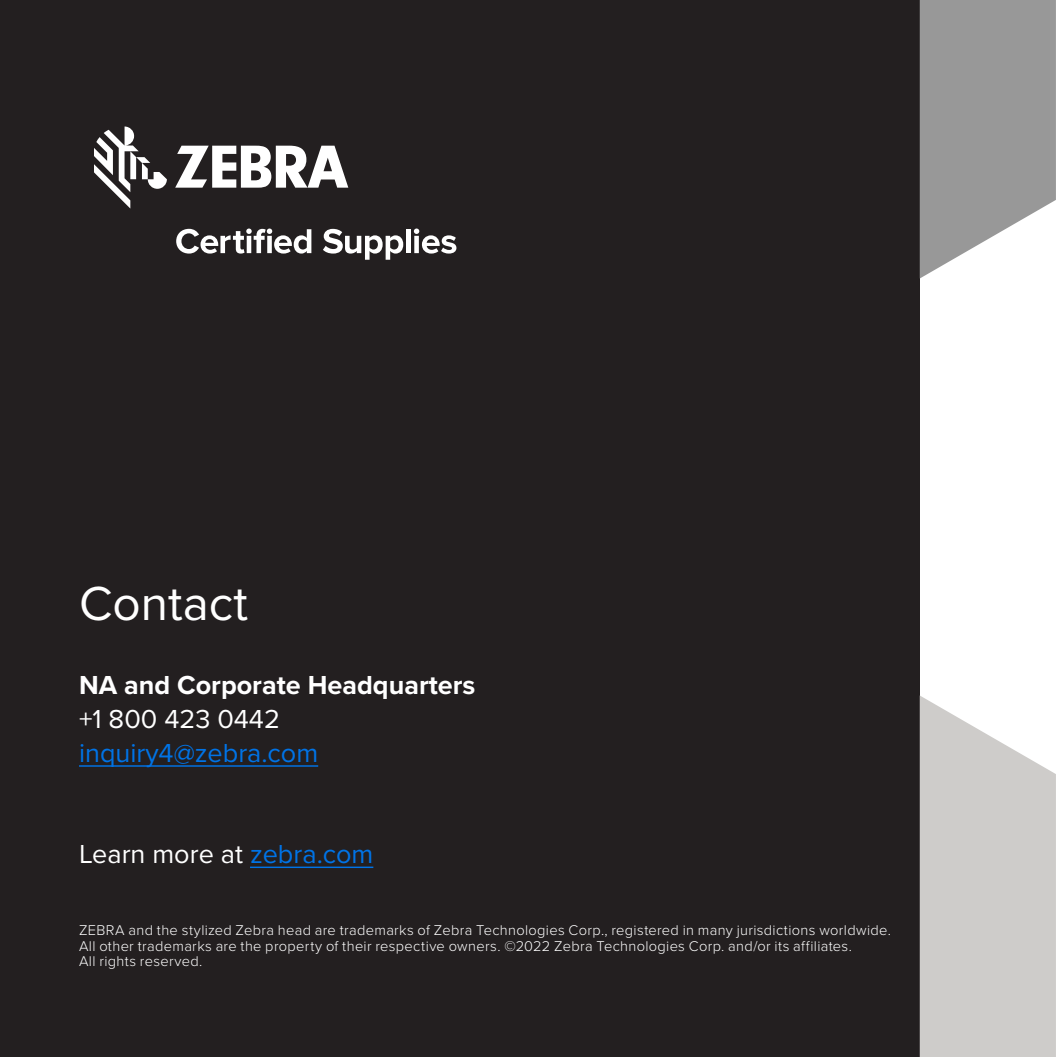
<style>
.page{position:relative;width:1057px;height:1057px;background:#fff}
.page>*{position:absolute;margin:0;border:0;box-sizing:border-box;transform-origin:0 0}
.t1{font:49.5px "Proxima Nova";color:#fff}
.t2{font:27px "Proxima Nova";color:#fff}
.t3{font:700 27px "Proxima Nova";color:#fff}
.t4{font:27px "Proxima Nova";color:#0073e6}
.Legal-NALA{font:300 14.62px/15.8px "Proxima Nova";letter-spacing:.02em;color:#fff}
.s1{color:#0073e6}
</style>
<div class="page">
<div style="left:0;top:0;width:919px;height:1056px;background:#231f20"></div>
<hr style="left:79px;top:765px;width:239px;height:1px;background:#0073e6">
<hr style="left:250px;top:866px;width:123px;height:1px;background:#0073e6">
<svg style="left:919px;top:695px;width:136px;height:361px;background:#cfcdcb"></svg>
<svg style="left:919px;top:0;width:136px;height:278px;background:#a5a5a5"></svg>
<svg style="left:95px;top:126px;width:72px;height:82px"></svg>
<svg style="left:175px;top:146px;width:173px;height:42px"></svg>
<svg style="left:176px;top:228px;width:135px;height:25px"></svg>
<svg style="left:323px;top:229px;width:80px;height:31px"></svg>
<hr style="left:406px;top:229px;width:4px;height:24px;background:#fff">
<svg style="left:414px;top:228px;width:42px;height:25px"></svg>
<p class="t1" style="left:79px;top:566px;width:170px">Contact</p>
<p class="t3" style="left:79px;top:665px;width:398px">NA and Corporate Headquarters</p>
<p class="t2" style="left:79px;top:698px;width:202px">+1 800 423 0442</p>
<p class="t4" style="left:79px;top:732px;width:241px">inquiry4@zebra.com</p>
<p class="t2" style="left:79px;top:833px;width:296px">Learn more at <span class="s1">zebra.com</span></p>
<p class="Legal-NALA" style="left:79px;top:921px;width:813px">ZEBRA and the stylized Zebra head are trademarks of Zebra Technologies Corp., registered in many jurisdictions worldwide.<br>All other trademarks are the property of their respective owners. ©2022 Zebra Technologies Corp. and/or its affiliates.<br>All rights reserved.</p>
</div>
